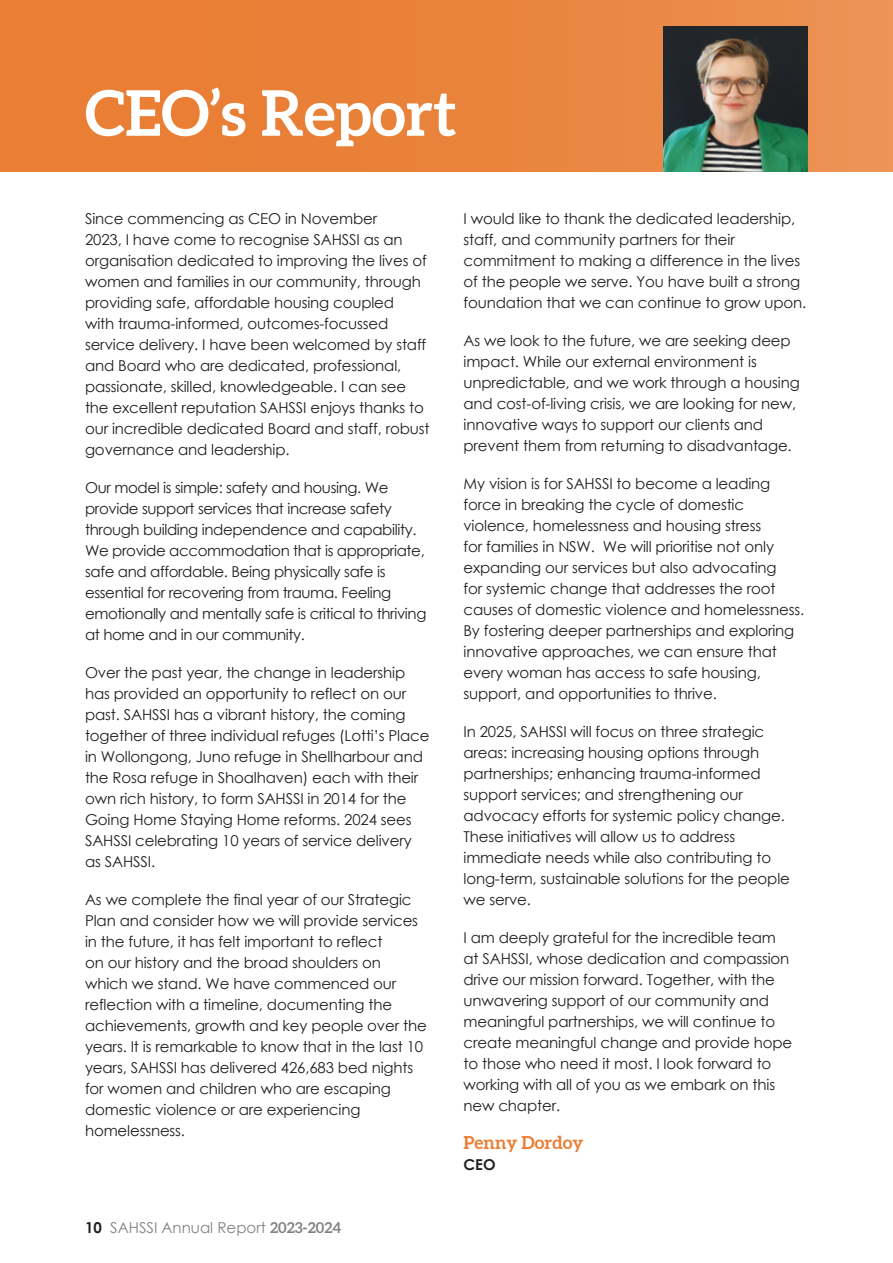
<style>
.page{position:relative;width:893px;height:1263px;background:#fff}
.page>*{position:absolute;margin:0;border:0;box-sizing:border-box;transform-origin:0 0}
.t1{font:700 63px "Aleo";color:#fff}
.t2{font:700 18px "Aleo";color:#e97e34}
.t3{font:15px/21px "Century Gothic";letter-spacing:-.01em;color:#231f20}
.t4{font:15px "Century Gothic";color:#808285}
.t5{font:700 15px "Century Gothic";color:#231f20}
.s1{font-weight:700;color:#231f20}
.s2{font-family:"Aleo";font-weight:700}
</style>
<div class="page">
<div style="left:0;top:0;width:893px;height:171px;background:linear-gradient(to right,#eb7b2d,#e48c4f)"></div>
<img style="left:663px;top:27px;width:145px;height:144px">
<h1 class="t1" style="left:85px;top:74px;width:373px">CEO’s Report</h1>
<p class="t3" style="left:85px;top:208px;width:346px">Since commencing as CEO in November<br>2023, I have come to recognise SAHSSI as an organisation dedicated to improving the lives of women and families in our community, through providing safe, affordable housing coupled<br>with trauma-informed, outcomes-focussed service delivery. I have been welcomed by staff and Board who are dedicated, professional, passionate, skilled, knowledgeable. I can see the excellent reputation SAHSSI enjoys thanks to our incredible dedicated Board and staff, robust governance and leadership.</p>
<p class="t3" style="left:85px;top:477px;width:343px">Our model is simple: safety and housing. We provide support services that increase safety through building independence and capability.<br>We provide accommodation that is appropriate, safe and affordable. Being physically safe is essential for recovering from trauma. Feeling emotionally and mentally safe is critical to thriving at home and in our community.</p>
<p class="t3" style="left:85px;top:662px;width:346px">Over the past year, the change in leadership has provided an opportunity to reflect on our past. SAHSSI has a vibrant history, the coming together of three individual refuges (Lotti’s Place in Wollongong, Juno refuge in Shellharbour and the Rosa refuge in Shoalhaven) each with their own rich history, to form SAHSSI in 2014 for the Going Home Staying Home reforms. 2024 sees SAHSSI celebrating 10 years of service delivery as SAHSSI.</p>
<p class="t3" style="left:85px;top:889px;width:343px">As we complete the final year of our Strategic Plan and consider how we will provide services in the future, it has felt important to reflect<br>on our history and the broad shoulders on which we stand. We have commenced our reflection with a timeline, documenting the achievements, growth and key people over the years. It is remarkable to know that in the last 10 years, SAHSSI has delivered 426,683 bed nights for women and children who are escaping domestic violence or are experiencing homelessness.</p>
<p class="t4" style="left:85px;top:1218px;width:258px"><span class="s1">10</span> SAHSSI Annual Report <span class="s2">2023-2024</span></p>
<p class="t3" style="left:463px;top:208px;width:344px">I would like to thank the dedicated leadership, staff, and community partners for their commitment to making a difference in the lives of the people we serve. You have built a strong foundation that we can continue to grow upon.</p>
<p class="t3" style="left:463px;top:330px;width:338px">As we look to the future, we are seeking deep impact. While our external environment is unpredictable, and we work through a housing and cost-of-living crisis, we are looking for new, innovative ways to support our clients and prevent them from returning to disadvantage.</p>
<p class="t3" style="left:463px;top:473px;width:342px">My vision is for SAHSSI to become a leading force in breaking the cycle of domestic violence, homelessness and housing stress<br>for families in NSW. We will prioritise not only expanding our services but also advocating<br>for systemic change that addresses the root causes of domestic violence and homelessness.<br>By fostering deeper partnerships and exploring innovative approaches, we can ensure that every woman has access to safe housing, support, and opportunities to thrive.</p>
<p class="t3" style="left:463px;top:721px;width:328px">In 2025, SAHSSI will focus on three strategic areas: increasing housing options through partnerships; enhancing trauma-informed support services; and strengthening our advocacy efforts for systemic policy change.<br>These initiatives will allow us to address immediate needs while also contributing to long-term, sustainable solutions for the people we serve.</p>
<p class="t3" style="left:463px;top:927px;width:330px">I am deeply grateful for the incredible team at SAHSSI, whose dedication and compassion drive our mission forward. Together, with the unwavering support of our community and meaningful partnerships, we will continue to create meaningful change and provide hope to those who need it most. I look forward to working with all of you as we embark on this new chapter.</p>
<p class="t2" style="left:463px;top:1131px;width:121px">Penny Dordoy</p>
<p class="t5" style="left:463px;top:1155px;width:34px">CEO</p>
</div>
